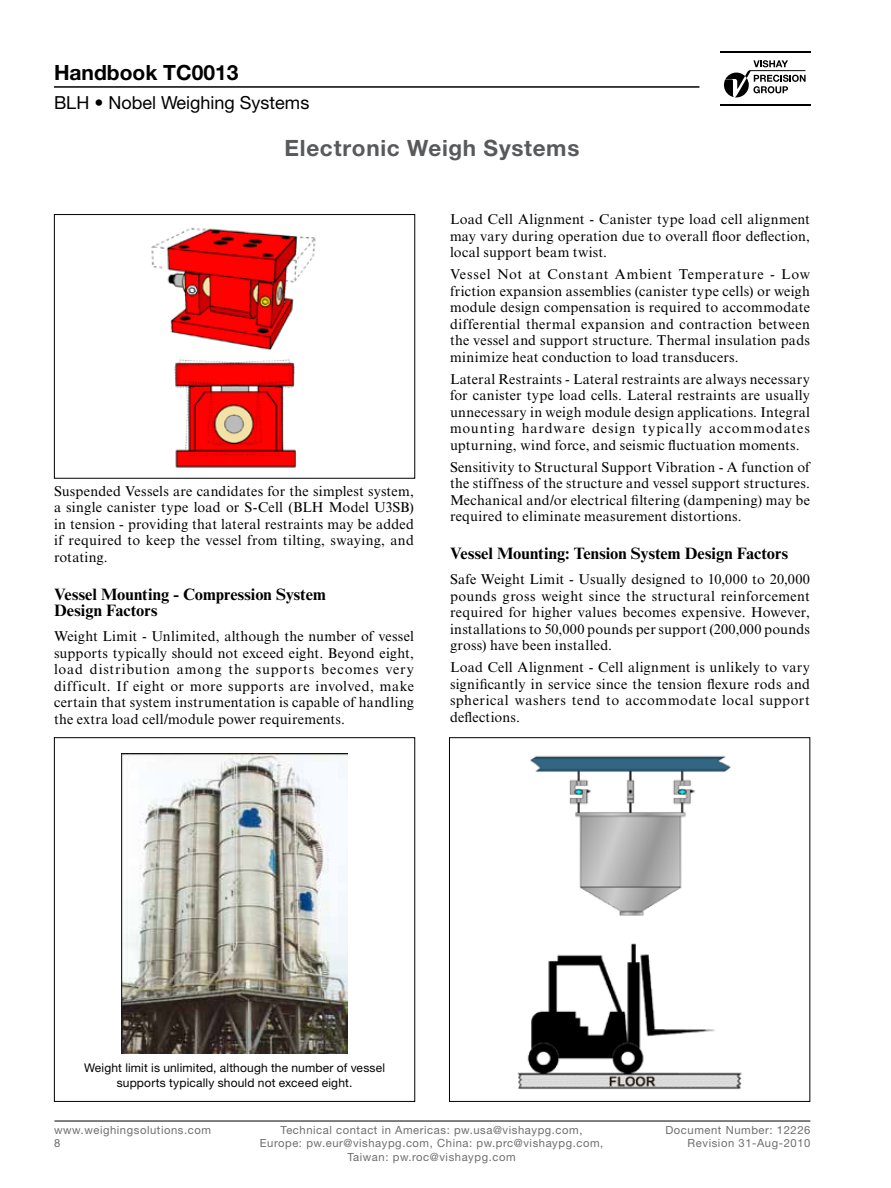
<style>
.page{position:relative;width:891px;height:1188px;background:#fff}
.page>*{position:absolute;margin:0;border:0;box-sizing:border-box;transform-origin:0 0}
.t1{font:700 22.5px "Helvetica Neue LT Std";letter-spacing:.03em;color:#58595b}
.t2{font:700 21px "Helvetica Neue LT Std";color:#000}
.t3{font:18px "Helvetica Neue LT Std";color:#000}
.TN_BodySubheader{font:700 16.5px/16.5px "Times New Roman MT Std";color:#000}
.TN_BodyText{font:14.25px/16.5px "Times New Roman MT Std";letter-spacing:.02em;color:#000;text-align:justify}
.TN_FigureDescription{font:12px/15px "Helvetica Neue LT Std";letter-spacing:.015em;color:#000;text-align:center}
.t4{font:11.25px/13.5px "Helvetica Neue LT Std";letter-spacing:.05em;color:#6d6e71;text-align:center}
</style>
<div class="page">
<hr style="left:54px;top:86px;width:645px;height:2px;background:#000">
<svg style="left:724px;top:60px;width:82px;height:37px"></svg>
<hr style="left:720px;top:52px;width:90px;height:1px;background:#000">
<hr style="left:720px;top:104px;width:90px;height:2px;background:#000">
<hr style="left:54px;top:1121px;width:756px;height:1px;background:#000">
<img style="left:151px;top:227px;width:165px;height:241px">
<div style="left:54px;top:214px;width:361px;height:265px;border:1px solid #000"></div>
<img style="left:517px;top:755px;width:225px;height:335px">
<div style="left:449px;top:737px;width:361px;height:365px;border:1px solid #000"></div>
<div style="left:54px;top:737px;width:361px;height:365px;border:1px solid #000"></div>
<img style="left:122px;top:753px;width:225px;height:300px">
<h2 class="t2" style="left:54px;top:59px;width:186px">Handbook TC0013</h2>
<p class="t3" style="left:54px;top:92px;width:257px">BLH • Nobel Weighing Systems</p>
<h1 class="t1" style="left:285px;top:134px;width:296px">Electronic Weigh Systems</h1>
<p class="TN_BodyText" style="left:54px;top:483px;width:362px">Suspended Vessels are candidates for the simplest system, a single canister type load or S-Cell (BLH Model U3SB) in tension - providing that lateral restraints may be added if required to keep the vessel from tilting, swaying, and rotating.</p>
<p class="TN_BodySubheader" style="left:54px;top:586px;width:273px">Vessel Mounting - Compression System<br>Design Factors</p>
<p class="TN_BodyText" style="left:54px;top:628px;width:362px">Weight Limit - Unlimited, although the number of vessel supports typically should not exceed eight. Beyond eight, load distribution among the supports becomes very difficult. If eight or more supports are involved, make certain that system instrumentation is capable of handling the extra load cell/module power requirements.</p>
<p class="TN_BodyText" style="left:450px;top:211px;width:361px">Load Cell Alignment - Canister type load cell alignment may vary during operation due to overall floor deflection, local support beam twist.</p>
<p class="TN_BodyText" style="left:450px;top:266px;width:362px">Vessel Not at Constant Ambient Temperature - Low friction expansion assemblies (canister type cells) or weigh module design compensation is required to accommodate differential thermal expansion and contraction between the vessel and support structure. Thermal insulation pads minimize heat conduction to load transducers.</p>
<p class="TN_BodyText" style="left:450px;top:371px;width:362px">Lateral Restraints - Lateral restraints are always necessary for canister type load cells. Lateral restraints are usually unnecessary in weigh module design applications. Integral mounting hardware design typically accommodates upturning, wind force, and seismic fluctuation moments.</p>
<p class="TN_BodyText" style="left:450px;top:459px;width:362px">Sensitivity to Structural Support Vibration - A function of the stiffness of the structure and vessel support structures.<br>Mechanical and/or electrical filtering (dampening) may be required to eliminate measurement distortions.</p>
<p class="TN_BodySubheader" style="left:450px;top:545px;width:340px">Vessel Mounting: Tension System Design Factors</p>
<p class="TN_BodyText" style="left:450px;top:571px;width:362px">Safe Weight Limit - Usually designed to 10,000 to 20,000 pounds gross weight since the structural reinforcement required for higher values becomes expensive. However, installations to 50,000 pounds per support (200,000 pounds gross) have been installed.</p>
<p class="TN_BodyText" style="left:450px;top:659px;width:361px">Load Cell Alignment - Cell alignment is unlikely to vary significantly in service since the tension flexure rods and spherical washers tend to accommodate local support deflections.</p>
<p class="TN_FigureDescription" style="left:84px;top:1060px;width:303px">Weight limit is unlimited, although the number of vessel supports typically should not exceed eight.</p>
<p class="t4" style="left:260px;top:1123px;width:345px">Technical contact in Americas: pw.usa@vishaypg.com,<br>Europe: pw.eur@vishaypg.com, China: pw.prc@vishaypg.com,<br>Taiwan: pw.roc@vishaypg.com</p>
<p class="t4" style="left:54px;top:1123px;width:159px;text-align:left">www.weighingsolutions.com<br>8</p>
<p class="t4" style="left:665px;top:1123px;width:147px;text-align:right">Document Number: 12226<br>Revision 31-Aug-2010</p>
</div>
